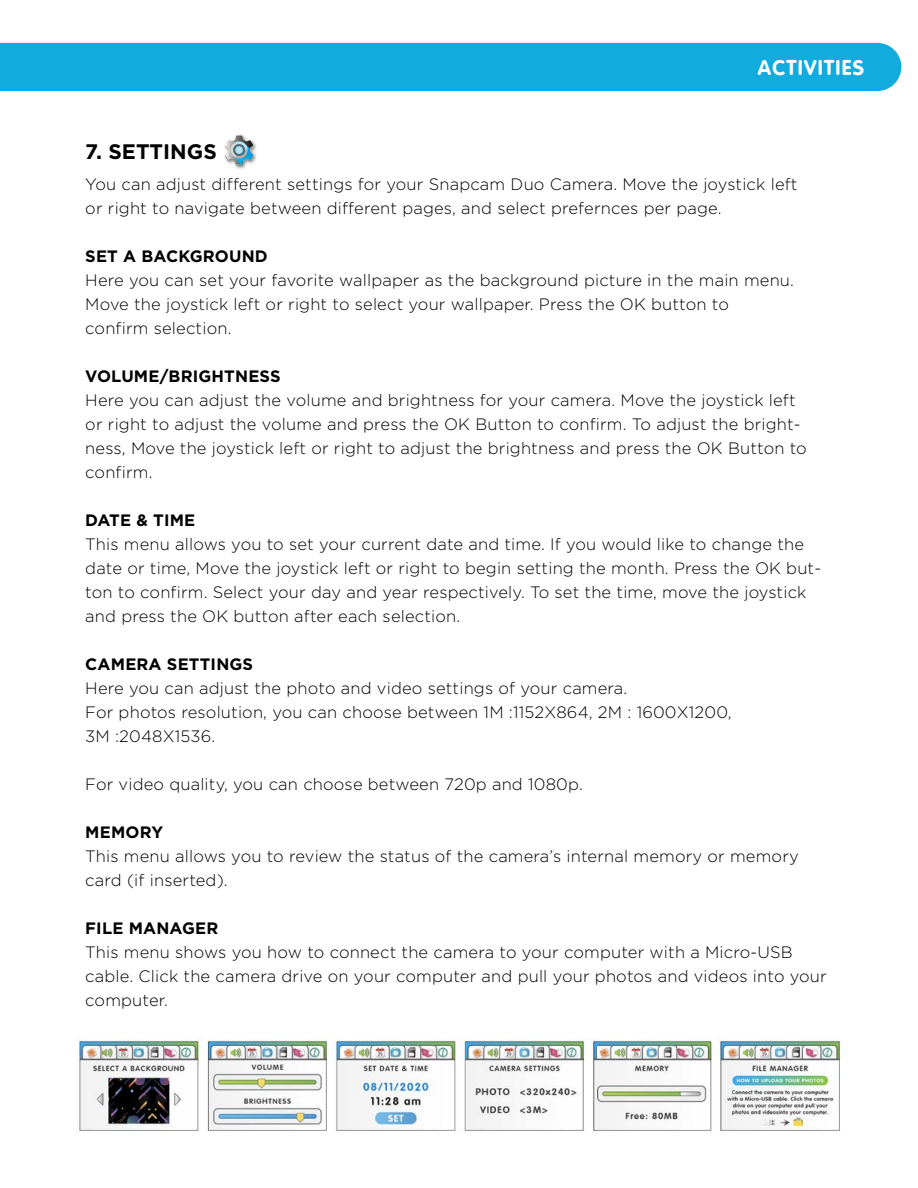
<style>
.page{position:relative;width:918px;height:1188px;background:#fff}
.page>*{position:absolute;margin:0;border:0;box-sizing:border-box;transform-origin:0 0}
.t1{font:700 21px "Gotham";color:#000}
.t2{font:21px "VAG Rounded Bold";letter-spacing:.06em;color:#fff}
.t3{font:300 16.5px/24px "Gotham";letter-spacing:.01em;color:#000}
.t4{font:700 16.5px "Gotham";letter-spacing:.01em;color:#000}
</style>
<div class="page">
<img style="left:77px;top:1038px;width:764px;height:95px">
<div style="left:0;top:43px;width:901px;height:48px;background:#11abde"></div>
<img style="left:224px;top:135px;width:33px;height:34px">
<svg style="left:225px;top:136px;width:28px;height:29px"></svg>
<div style="left:235px;top:146px;width:8px;height:8px;background:#b2e2f4;border-radius:50%"></div>
<p class="t2" style="left:758px;top:55px;width:108px">ACTIVITIES</p>
<p class="t1" style="left:85px;top:139px;width:133px">7. SETTINGS</p>
<p class="t3" style="left:85px;top:172px;width:714px">You can adjust different settings for your Snapcam Duo Camera. Move the joystick left or right to navigate between different pages, and select prefernces per page.</p>
<p class="t4" style="left:85px;top:246px;width:184px">SET A BACKGROUND</p>
<p class="t3" style="left:85px;top:268px;width:710px">Here you can set your favorite wallpaper as the background picture in the main menu.<br>Move the joystick left or right to select your wallpaper. Press the OK button to confirm selection.</p>
<p class="t4" style="left:85px;top:366px;width:197px">VOLUME/BRIGHTNESS</p>
<p class="t3" style="left:85px;top:388px;width:723px">Here you can adjust the volume and brightness for your camera. Move the joystick left or right to adjust the volume and press the OK Button to confirm. To adjust the bright&shy;ness, Move the joystick left or right to adjust the brightness and press the OK Button to confirm.</p>
<p class="t4" style="left:85px;top:510px;width:112px">DATE &amp; TIME</p>
<p class="t3" style="left:85px;top:532px;width:737px">This menu allows you to set your current date and time. If you would like to change the date or time, Move the joystick left or right to begin setting the month. Press the OK but&shy;ton to confirm. Select your day and year respectively. To set the time, move the joystick and press the OK button after each selection.</p>
<p class="t4" style="left:85px;top:654px;width:169px">CAMERA SETTINGS</p>
<p class="t3" style="left:85px;top:676px;width:648px">Here you can adjust the photo and video settings of your camera.<br>For photos resolution, you can choose between 1M :1152X864, 2M : 1600X1200,<br>3M :2048X1536.</p>
<p class="t3" style="left:85px;top:772px;width:499px">For video quality, you can choose between 720p and 1080p.</p>
<p class="t4" style="left:85px;top:822px;width:79px">MEMORY</p>
<p class="t3" style="left:85px;top:844px;width:715px">This menu allows you to review the status of the camera’s internal memory or memory card (if inserted).</p>
<p class="t4" style="left:85px;top:918px;width:135px">FILE MANAGER</p>
<p class="t3" style="left:85px;top:940px;width:743px">This menu shows you how to connect the camera to your computer with a Micro-USB cable. Click the camera drive on your computer and pull your photos and videos into your computer.</p>
</div>
